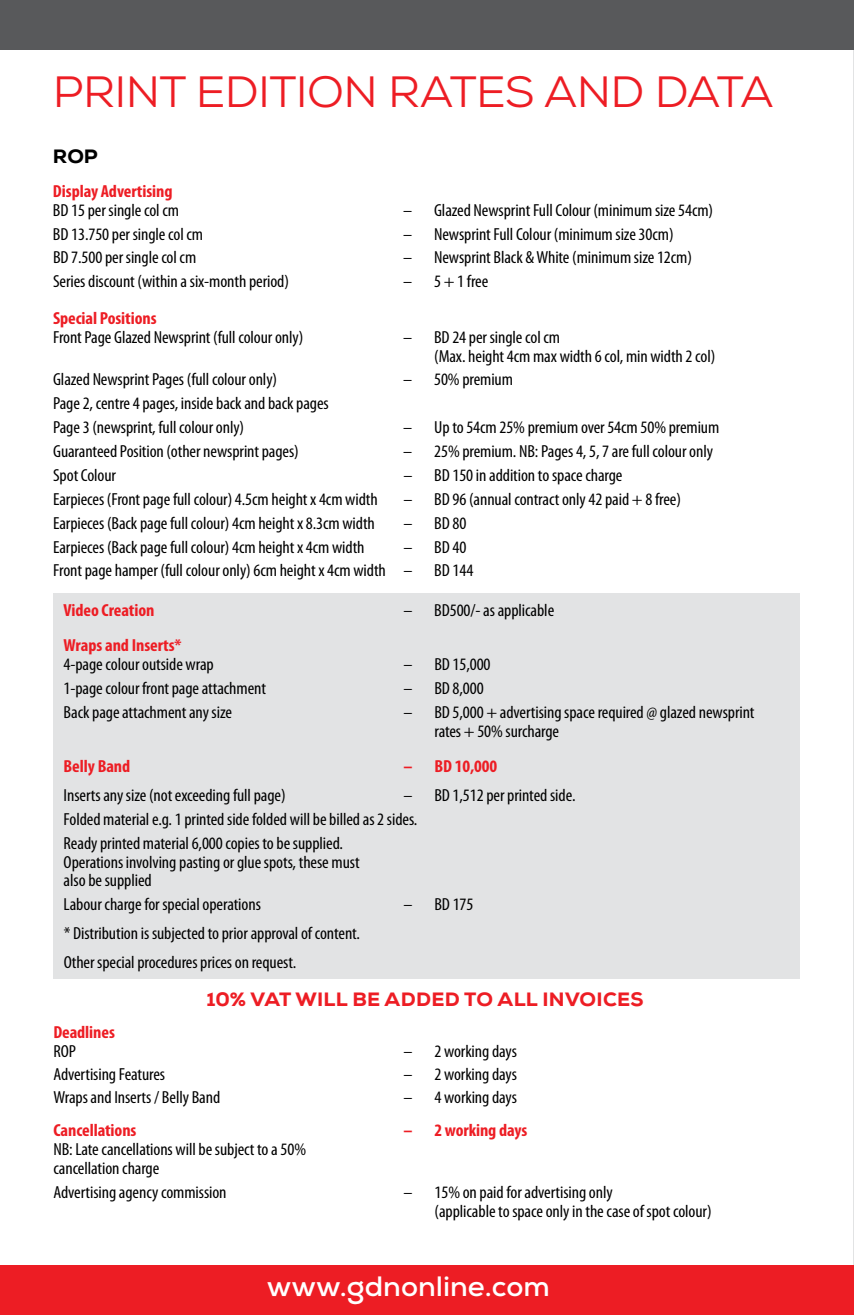
<style>
.page{position:relative;width:854px;height:1315px;background:#fff}
.page>*{position:absolute;margin:0;border:0;box-sizing:border-box;transform-origin:0 0}
.t1{font:43.75px "Nexa";letter-spacing:-.015em;color:#ed1d24;scale:1.04 1}
.t2{font:700 28px "Nexa";color:#fff;scale:1.04 1}
.t3{font:800 19.25px "Nexa";letter-spacing:.015em;color:#ed1d24;scale:1.04 1}
.t4{font:800 19.25px "Nexa";color:#000;scale:1.04 1}
.t5{font:condensed 17.5px/18.9px "Myriad Pro";letter-spacing:-.005em;color:#000;scale:1.04 1}
.t6{font:700 condensed 17.5px "Myriad Pro";letter-spacing:-.005em;color:#ed1d24;scale:1.04 1}
</style>
<div class="page">
<hr style="left:853px;top:35px;width:1px;height:1245px;background:#e2e3e4">
<div style="left:0;top:0;width:853px;height:50px;background:#58595b"></div>
<div style="left:0;top:1265px;width:853px;height:50px;background:#ed1d24"></div>
<div style="left:53px;top:593px;width:746px;height:385px;background:#e2e3e4"></div>
<h1 class="t1" style="left:53px;top:64px;width:694px">PRINT EDITION RATES AND DATA</h1>
<p class="t4" style="left:53px;top:144px;width:45px">ROP</p>
<p class="t6" style="left:53px;top:180px;width:116px">Display Advertising</p>
<p class="t5" style="left:53px;top:200px;width:123px">BD 15 per single col cm</p>
<p class="t5" style="left:403px;top:200px;width:299px">– Glazed Newsprint Full Colour (minimum size 54cm)</p>
<p class="t5" style="left:53px;top:224px;width:146px">BD 13.750 per single col cm</p>
<p class="t5" style="left:403px;top:224px;width:261px">– Newsprint Full Colour (minimum size 30cm)</p>
<p class="t5" style="left:53px;top:248px;width:139px">BD 7.500 per single col cm</p>
<p class="t5" style="left:403px;top:248px;width:279px">– Newsprint Black &amp; White (minimum size 12cm)</p>
<p class="t5" style="left:53px;top:272px;width:228px">Series discount (within a six-month period)</p>
<p class="t5" style="left:403px;top:272px;width:83px">– 5 + 1 free</p>
<p class="t6" style="left:53px;top:307px;width:101px">Special Positions</p>
<p class="t5" style="left:53px;top:327px;width:242px">Front Page Glazed Newsprint (full colour only)</p>
<p class="t5" style="left:434px;top:327px;width:272px;text-indent:-31px">– BD 24 per single col cm<br>(Max. height 4cm max width 6 col, min width 2 col)</p>
<p class="t5" style="left:53px;top:370px;width:217px">Glazed Newsprint Pages (full colour only)</p>
<p class="t5" style="left:403px;top:370px;width:107px">– 50% premium</p>
<p class="t5" style="left:53px;top:391px;width:266px;line-height:23.8px">Page 2, centre 4 pages, inside back and back pages<br>Page 3 (newsprint, full colour only)</p>
<p class="t5" style="left:403px;top:418px;width:305px">– Up to 54cm 25% premium over 54cm 50% premium</p>
<p class="t5" style="left:53px;top:441px;width:238px">Guaranteed Position (other newsprint pages)</p>
<p class="t5" style="left:403px;top:441px;width:299px">– 25% premium. NB: Pages 4, 5, 7 are full colour only</p>
<p class="t5" style="left:53px;top:465px;width:62px">Spot Colour</p>
<p class="t5" style="left:403px;top:465px;width:212px">– BD 150 in addition to space charge</p>
<p class="t5" style="left:53px;top:489px;width:313px">Earpieces (Front page full colour) 4.5cm height x 4cm width</p>
<p class="t5" style="left:403px;top:489px;width:268px">– BD 96 (annual contract only 42 paid + 8 free)</p>
<p class="t5" style="left:53px;top:513px;width:311px">Earpieces (Back page full colour) 4cm height x 8.3cm width</p>
<p class="t5" style="left:403px;top:513px;width:62px">– BD 80</p>
<p class="t5" style="left:53px;top:537px;width:301px">Earpieces (Back page full colour) 4cm height x 4cm width</p>
<p class="t5" style="left:53px;top:534px;width:405px;line-height:23.8px;text-indent:350px">– BD 40<br>Front page hamper (full colour only) 6cm height x 4cm width – BD 144</p>
<p class="t6" style="left:63px;top:599px;width:89px">Video Creation</p>
<p class="t5" style="left:403px;top:601px;width:146px">– BD500/- as applicable</p>
<p class="t6" style="left:63px;top:634px;width:115px">Wraps and Inserts*</p>
<p class="t5" style="left:63px;top:655px;width:146px">4-page colour outside wrap</p>
<p class="t5" style="left:403px;top:655px;width:85px">– BD 15,000</p>
<p class="t5" style="left:64px;top:679px;width:196px">1-page colour front page attachment</p>
<p class="t5" style="left:403px;top:679px;width:79px">– BD 8,000</p>
<p class="t5" style="left:64px;top:702px;width:163px">Back page attachment any size</p>
<p class="t5" style="left:434px;top:702px;width:309px;text-indent:-31px">– BD 5,000 + advertising space required @ glazed newsprint rates + 50% surcharge</p>
<p class="t6" style="left:64px;top:755px;width:66px">Belly Band</p>
<p class="t6" style="left:403px;top:755px;width:92px">– BD 10,000</p>
<p class="t5" style="left:64px;top:785px;width:215px">Inserts any size (not exceeding full page)</p>
<p class="t5" style="left:64px;top:783px;width:493px;line-height:23.8px;text-indent:340px">– BD 1,512 per printed side.<br>Folded material e.g. 1 printed side folded will be billed as 2 sides.<br>Ready printed material 6,000 copies to be supplied.</p>
<p class="t5" style="left:64px;top:852px;width:286px">Operations involving pasting or glue spots, these must also be supplied</p>
<p class="t5" style="left:64px;top:895px;width:191px">Labour charge for special operations</p>
<p class="t5" style="left:403px;top:895px;width:69px">– BD 175</p>
<p class="t5" style="left:64px;top:918px;width:286px;line-height:28.9px">* Distribution is subjected to prior approval of content.<br>Other special procedures prices on request.</p>
<p class="t3" style="left:206px;top:987px;width:422px">10% VAT WILL BE ADDED TO ALL INVOICES</p>
<p class="t6" style="left:53px;top:1021px;width:61px">Deadlines</p>
<p class="t5" style="left:53px;top:1042px;width:23px">ROP</p>
<p class="t5" style="left:403px;top:1042px;width:110px">– 2 working days</p>
<p class="t5" style="left:53px;top:1064px;width:109px">Advertising Features</p>
<p class="t5" style="left:403px;top:1064px;width:110px">– 2 working days</p>
<p class="t5" style="left:53px;top:1087px;width:162px">Wraps and Inserts / Belly Band</p>
<p class="t5" style="left:403px;top:1087px;width:110px">– 4 working days</p>
<p class="t6" style="left:53px;top:1119px;width:81px">Cancellations</p>
<p class="t6" style="left:403px;top:1119px;width:120px">– 2 working days</p>
<p class="t5" style="left:53px;top:1139px;width:244px">NB: Late cancellations will be subject to a 50% cancellation charge</p>
<p class="t5" style="left:53px;top:1182px;width:168px">Advertising agency commission</p>
<p class="t5" style="left:434px;top:1182px;width:268px;text-indent:-31px">– 15% on paid for advertising only<br>(applicable to space only in the case of spot colour)</p>
<h2 class="t2" style="left:267px;top:1268px;width:273px">www.gdnonline.com</h2>
</div>
